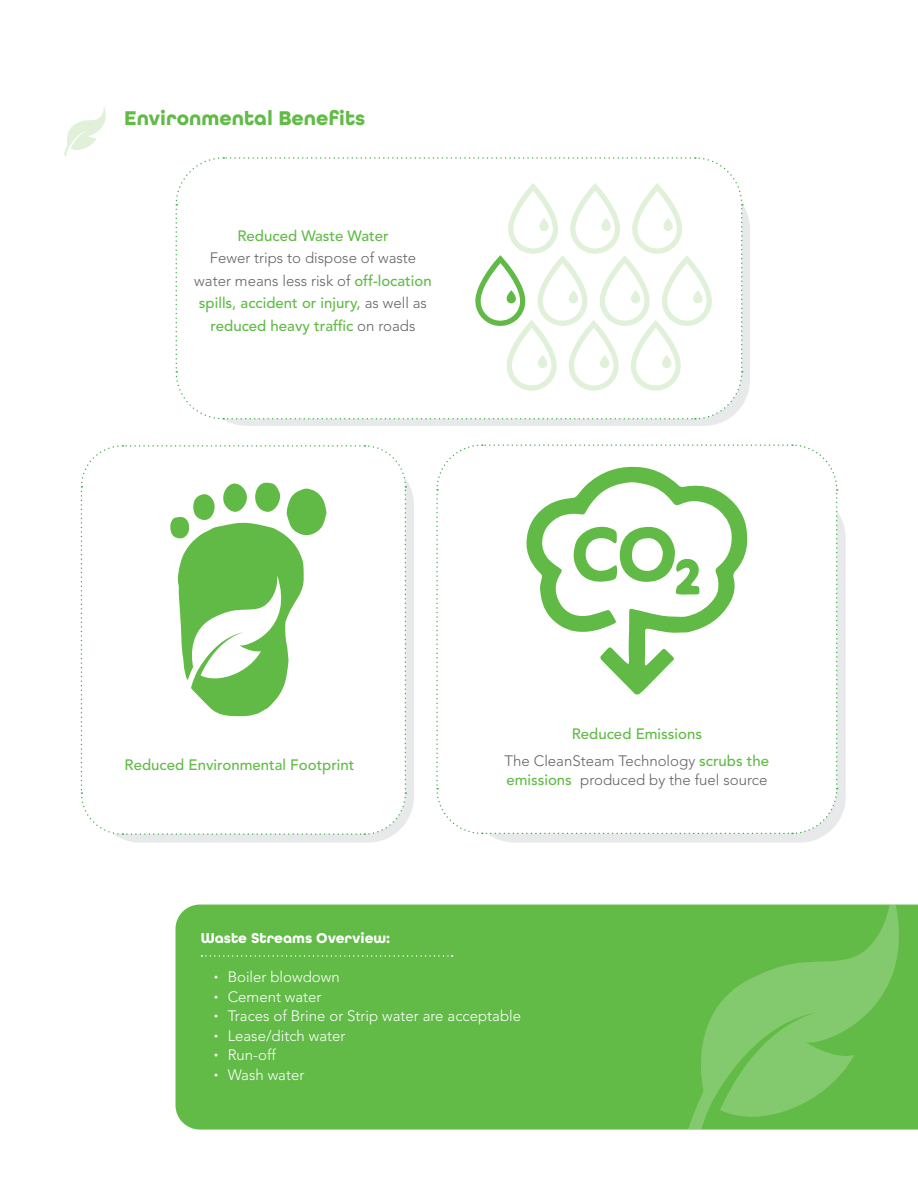
<style>
.page{position:relative;width:918px;height:1188px;background:#fff}
.page>*{position:absolute;margin:0;border:0;box-sizing:border-box;transform-origin:0 0}
.t1{font:700 21px "All Round Gothic";color:#61bb46}
.t2{font:300 15px/22.5px "Avenir LT Std";color:#626366;text-align:center}
.t3{font:300 15px/19.5px "Avenir LT Std";color:#fff}
.t4{font:500 15px/26.2px "Avenir LT Std";color:#61bb46;text-align:center}
.t5{font:700 15px "All Round Gothic";color:#fff}
.s1{font-weight:500;color:#61bb46}
.s2{font-weight:300;color:#626366}
.s3{font-family:"All Round Gothic";font-weight:700}
</style>
<div class="page">
<div style="left:94px;top:459px;width:320px;height:384px;background:#e8e9ea;border-radius:46px"></div>
<div style="left:201px;top:183px;width:549px;height:243px;background:#e8e9ea;border-radius:46px"></div>
<div style="left:469px;top:492px;width:377px;height:351px;background:#e8e9ea;border-radius:46px"></div>
<div style="left:176px;top:905px;width:742px;height:225px;background:#61bb46"></div>
<svg style="left:685px;top:905px;width:215px;height:225px;background:#70c157"></svg>
<svg style="left:64px;top:106px;width:42px;height:51px"></svg>
<svg style="left:201px;top:955px;width:252px;height:2px"></svg>
<svg style="left:80px;top:445px;width:327px;height:391px;background:#e7f4e3"></svg>
<svg style="left:436px;top:444px;width:402px;height:391px"></svg>
<svg style="left:175px;top:157px;width:568px;height:263px"></svg>
<h1 class="t1" style="left:124px;top:110px;width:243px">Environmental Benefits</h1>
<p class="t4" style="left:237px;top:224px;width:153px">Reduced Waste Water</p>
<p class="t2" style="left:194px;top:248px;width:239px">Fewer trips to dispose of waste water means less risk of <span class="s1">off-location spills, accident or injury,</span> as well as <span class="s1">reduced heavy traffic</span> on roads</p>
<p class="t4" style="left:125px;top:753px;width:231px">Reduced Environmental Footprint</p>
<p class="t4" style="left:505px;top:723px;width:266px">Reduced Emissions<br><span class="s2">The CleanSteam Technology</span> scrubs the</p>
<p class="t2" style="left:506px;top:769px;width:262px"><span class="s1">emissions</span> produced by the fuel source</p>
<p class="t5" style="left:201px;top:932px;width:191px">Waste Streams Overview:</p>
<p class="t3" style="left:214px;top:968px;width:308px"><span class="s3">·</span> Boiler blowdown<br><span class="s3">·</span> Cement water<br><span class="s3">·</span> Traces of Brine or Strip water are acceptable <span class="s3">·</span> Lease/ditch water<br><span class="s3">·</span> Run-off<br><span class="s3">·</span> Wash water</p>
</div>
